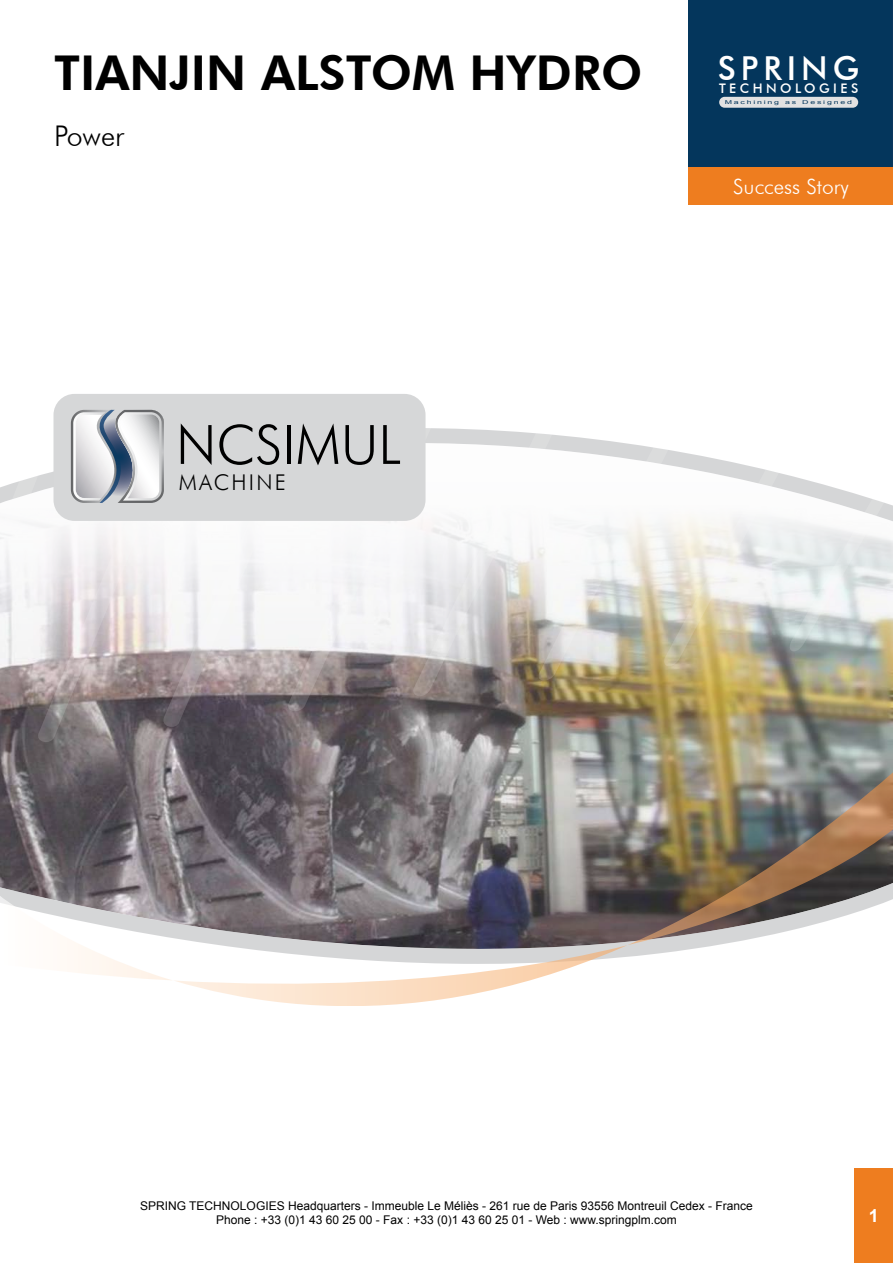
<style>
.page{position:relative;width:893px;height:1263px;background:#fff}
.page>*{position:absolute;margin:0;border:0;box-sizing:border-box;transform-origin:0 0}
.t1{font:300 54.3px "Futura BT";color:#000}
.t2{font:800 48px "Futura BT";color:#000}
.t3{font:500 33px "Futura BT";letter-spacing:.15em;color:#fff}
.t4{font:300 28.5px "Futura BT";color:#000}
.t5{font:300 21.75px "Futura BT";letter-spacing:.1em;color:#000}
.t6{font:300 21px "Futura BT";color:#fff}
.t7{font:500 13.2px "Futura BT";letter-spacing:.265em;color:#fff}
.t8{font:12px/14.4px "Arial";color:#000;text-align:center}
.t9{font:5.25px "Arial";letter-spacing:.2em;color:#04365c;scale:1.67 1}
</style>
<div class="page">
<div style="left:689px;top:0;width:202px;height:202px;background:#04365c"></div>
<div style="left:719px;top:97px;width:139px;height:11px;background:#e2e2e2;border-radius:5px"></div>
<div style="left:689px;top:167px;width:204px;height:37px;background:#ee7d1f"></div>
<svg style="left:67px;top:949px;width:623px;height:57px"></svg>
<img style="left:0;top:666px;width:893px;height:283px">
<svg style="left:696px;top:455px;width:197px;height:211px"></svg>
<svg style="left:571px;top:436px;width:125px;height:244px"></svg>
<svg style="left:445px;top:428px;width:126px;height:268px"></svg>
<svg style="left:320px;top:394px;width:125px;height:317px;fill:#f3f3f4"></svg>
<svg style="left:195px;top:541px;width:125px;height:186px;fill:#f3f3f4"></svg>
<svg style="left:164px;top:545px;width:31px;height:197px"></svg>
<div style="left:54px;top:394px;width:372px;height:127px;background:#d6d7d8;border-radius:21px"></div>
<svg style="left:0;top:394px;width:164px;height:364px"></svg>
<div style="left:855px;top:1168px;width:38px;height:95px;background:#ee7d1f"></div>
<h2 class="t2" style="left:54px;top:44px;width:590px">TIANJIN ALSTOM HYDRO</h2>
<h3 class="t4" style="left:54px;top:119px;width:72px">Power</h3>
<h3 class="t3" style="left:718px;top:48px;width:143px">SPRING</h3>
<p class="t7" style="left:719px;top:80px;width:141px">TECHNOLOGIES</p>
<p class="t9" style="left:725px;top:98px;width:78px">Machining as Designed</p>
<h3 class="t6" style="left:733px;top:173px;width:117px">Success Story</h3>
<h1 class="t1" style="left:176px;top:412px;width:226px">NCSIMUL</h1>
<h3 class="t5" style="left:179px;top:469px;width:109px">MACHINE</h3>
<p class="t8" style="left:140px;top:1198px;width:614px">SPRING TECHNOLOGIES Headquarters - Immeuble Le Méliès - 261 rue de Paris 93556 Montreuil Cedex - France<br>Phone : +33 (0)1 43 60 25 00 - Fax : +33 (0)1 43 60 25 01 - Web : www.springplm.com</p>
</div>
